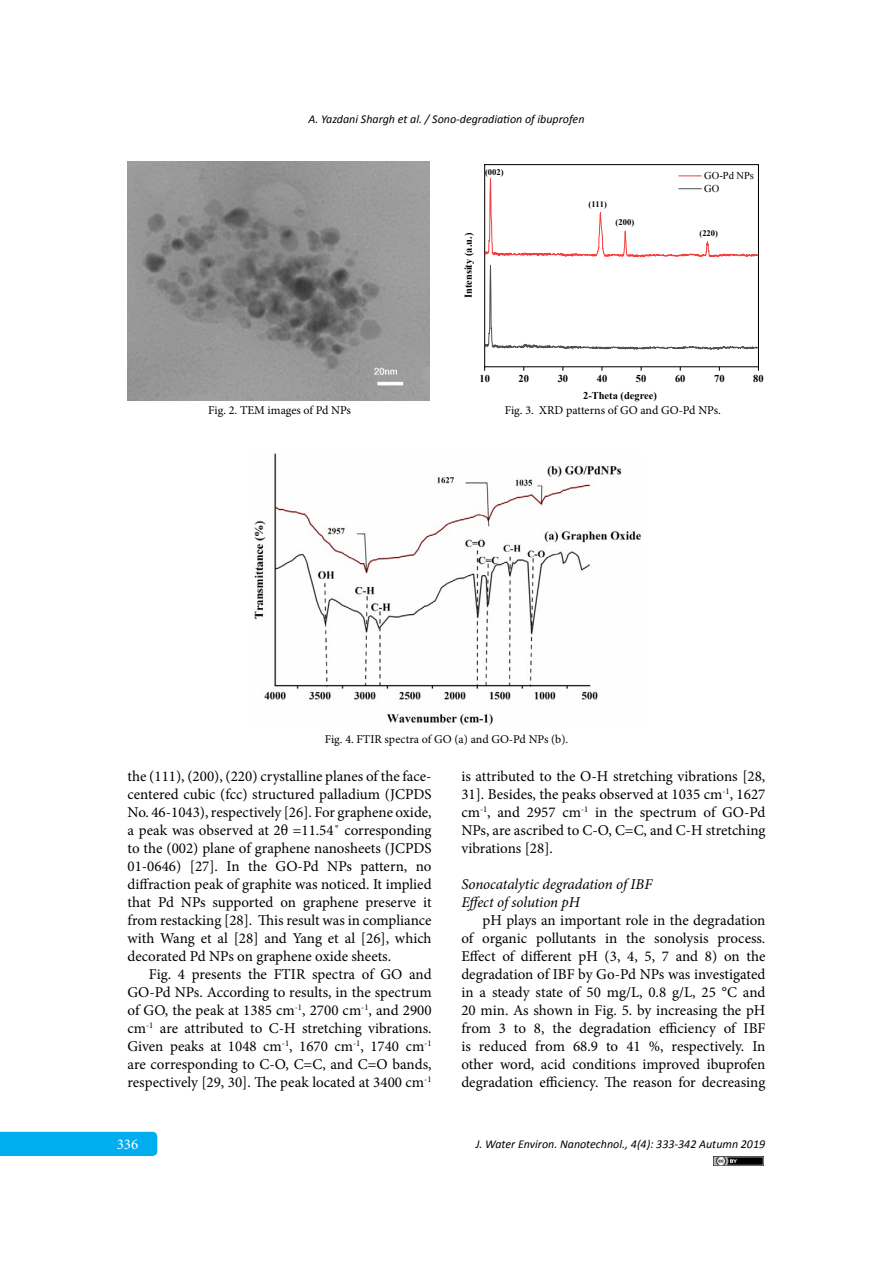
<style>
.page{position:relative;width:893px;height:1263px;background:#fff}
.page>*{position:absolute;margin:0;border:0;box-sizing:border-box;transform-origin:0 0}
.t1{font:15.6px "Times New Roman";color:#000}
.t2{font:15px/18px "Minion Pro";color:#000;text-align:justify}
.t3{font:italic 15px/18px "Minion Pro";letter-spacing:-.01em;color:#000}
.t4{font:15px "Minion Pro";color:#fff}
.t5{font:13.5px "Times New Roman";color:#000}
.t6{font:italic 12px "Calibri";color:#000}
.t7{font:12px "Minion Pro";color:#000}
.t8{font:700 10.5px "Times New Roman";color:#000}
.t9{font:10.5px/12.9px "Times New Roman";color:#000}
.t10{font:700 8.55px "Times New Roman";color:#000}
.s1{font-family:"Times New Roman";font-size:15.6px;color:#f00}
.s2{color:#f00}
</style>
<div class="page">
<div style="left:0;top:1132px;width:157px;height:24px;background:#00aeef"></div>
<img style="left:713px;top:1156px;width:50px;height:9px">
<img style="left:128px;top:162px;width:302px;height:239px">
<hr style="left:485px;top:366px;width:273px;height:1px;background:#000">
<hr style="left:485px;top:164px;width:273px;height:1px;background:#000">
<hr style="left:484px;top:165px;width:1px;height:202px;background:#000">
<hr style="left:758px;top:165px;width:1px;height:202px;background:#000">
<svg style="left:485px;top:165px;width:274px;height:191px"></svg>
<img style="left:254px;top:453px;width:388px;height:273px">
<p class="t6" style="left:308px;top:111px;width:278px">A. Yazdani Shargh et al. / Sono-degradiation of ibuprofen</p>
<p class="t10" style="left:485px;top:167px;width:20px">(002)</p>
<p class="t8" style="left:461px;top:298px;width:67px;rotate:-90deg">Intensity (a.u.)</p>
<p class="t10" style="left:588px;top:198px;width:20px">(111)</p>
<p class="t10" style="left:616px;top:216px;width:20px">(200)</p>
<p class="t9" style="left:704px;top:169px;width:51px">GO-Pd NPs<br>GO</p>
<p class="t10" style="left:699px;top:228px;width:20px">(220)</p>
<p class="t8" style="left:479px;top:371px;width:12px">10</p>
<p class="t8" style="left:519px;top:371px;width:12px">20</p>
<p class="t8" style="left:558px;top:371px;width:12px">30</p>
<p class="t8" style="left:597px;top:371px;width:12px">40</p>
<p class="t8" style="left:636px;top:371px;width:12px">50</p>
<p class="t8" style="left:675px;top:371px;width:12px">60</p>
<p class="t8" style="left:714px;top:371px;width:12px">70</p>
<p class="t8" style="left:753px;top:371px;width:12px">80</p>
<p class="t7" style="left:182px;top:403px;width:170px"><span class="s1">Fig.</span> Fig. 2. TEM images of Pd NPs</p>
<p class="t1" style="left:211px;top:399px;width:165px"><span class="s2">2.</span> TEM images of Pd NPs</p>
<p class="t8" style="left:583px;top:388px;width:75px">2-Theta (degree)</p>
<p class="t7" style="left:505px;top:403px;width:218px">Fig. 3. XRD patterns of GO and GO-Pd NPs.</p>
<p class="t5" style="left:496px;top:406px;width:250px"><span class="s2">Fig. 3.</span> XRD patterns of GO and GO-Pd NPs.</p>
<p class="t7" style="left:325px;top:731px;width:245px">Fig. 4. FTIR spectra of GO (a) and GO-Pd NPs (b).</p>
<p class="t2" style="left:128px;top:768px;width:306px">the (111), (200), (220) crystalline planes of the face&shy;centered cubic (fcc) structured palladium (JCPDS No. 46-1043), respectively [26]. For graphene oxide, a peak was observed at 2θ =11.54˚ corresponding to the (002) plane of graphene nanosheets (JCPDS 01-0646) [27]. In the GO-Pd NPs pattern, no diffraction peak of graphite was noticed. It implied that Pd NPs supported on graphene preserve it from restacking [28]. This result was in compliance with Wang et al [28] and Yang et al [26], which decorated Pd NPs on graphene oxide sheets.</p>
<p class="t2" style="left:128px;top:966px;width:306px;text-indent:21px">Fig. 4 presents the FTIR spectra of GO and GO-Pd NPs. According to results, in the spectrum of GO, the peak at 1385 cm<sup>-1</sup>, 2700 cm<sup>-1</sup>, and 2900 cm<sup>-1</sup> are attributed to C-H stretching vibrations.<br>Given peaks at 1048 cm<sup>-1</sup>, 1670 cm<sup>-1</sup>, 1740 cm<sup>-1 </sup>are corresponding to C-O, C=C, and C=O bands, respectively [29, 30]. The peak located at 3400 cm<sup>-1</sup></p>
<p class="t1" style="left:275px;top:995px;width:9px">2</p>
<p class="t4" style="left:117px;top:1134px;width:23px">336</p>
<p class="t2" style="left:461px;top:768px;width:306px">is attributed to the O-H stretching vibrations [28, 31]. Besides, the peaks observed at 1035 cm<sup>-1</sup>, 1627 cm<sup>-1</sup>, and 2957 cm<sup>-1</sup> in the spectrum of GO-Pd NPs, are ascribed to C-O, C=C, and C-H stretching vibrations [28].</p>
<p class="t3" style="left:461px;top:875px;width:192px">Sonocatalytic degradation of IBF<br>Effect of solution pH</p>
<p class="t2" style="left:461px;top:912px;width:306px;text-indent:21px">pH plays an important role in the degradation of organic pollutants in the sonolysis process.<br>Effect of different pH (3, 4, 5, 7 and 8) on the degradation of IBF by Go-Pd NPs was investigated in a steady state of 50 mg/L, 0.8 g/L, 25 °C and 20 min. As shown in Fig. 5. by increasing the pH from 3 to 8, the degradation efficiency of IBF is reduced from 68.9 to 41 %, respectively. In other word, acid conditions improved ibuprofen degradation efficiency. The reason for decreasing</p>
<p class="t6" style="left:476px;top:1136px;width:291px">J. Water Environ. Nanotechnol., 4(4): 333-342 Autumn 2019</p>
</div>
